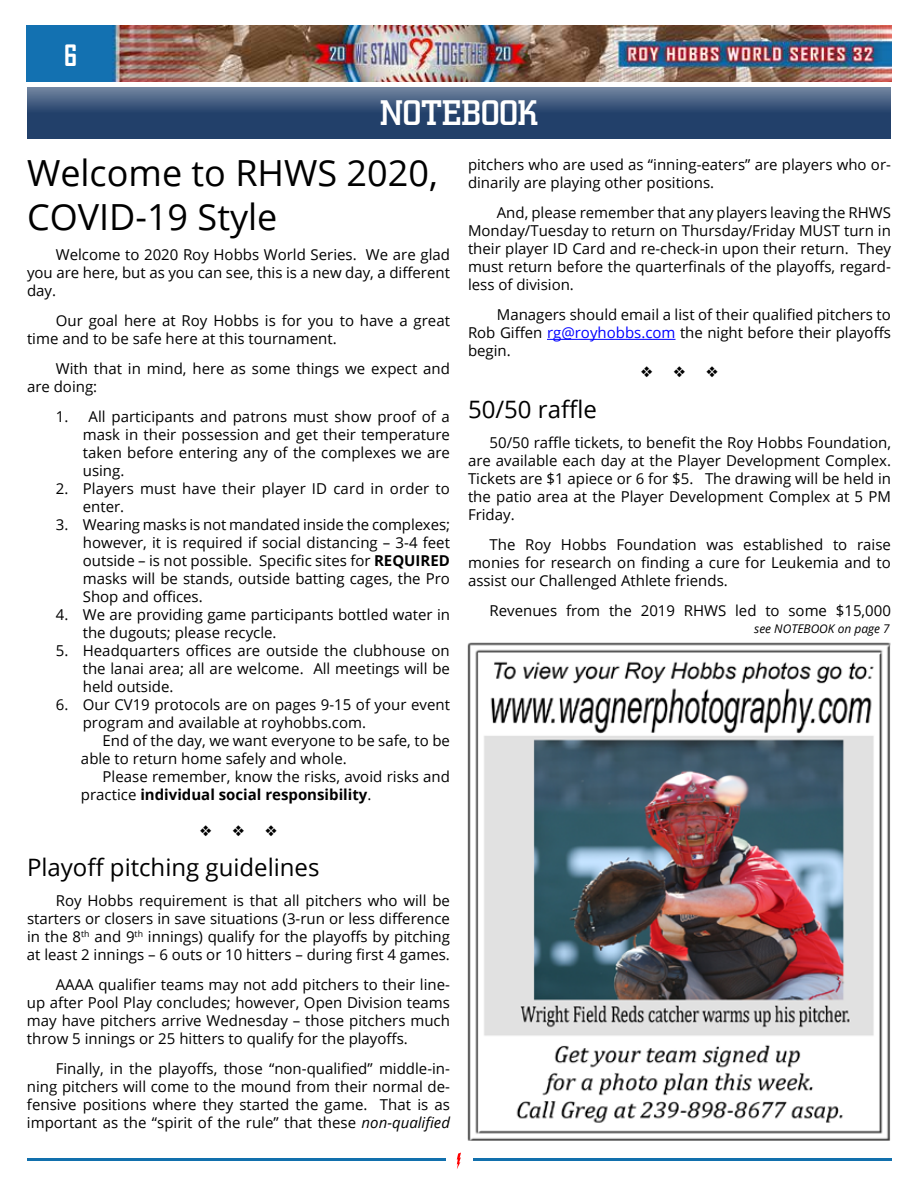
<style>
.page{position:relative;width:918px;height:1188px;background:#fff}
.page>*{position:absolute;margin:0;border:0;box-sizing:border-box;transform-origin:0 0}
.t1{font:36px/43.2px "Open Sans";color:#000}
.t2{font:500 36px "Square Slabserif 711 BT";color:#fff}
.t3{font:700 28.2px "Agency FB";color:#fff}
.t4{font:24px "Open Sans";color:#000}
.t5{font:15px/18px "Open Sans";color:#000;text-align:justify}
.t6{font:italic 12px "Open Sans";color:#000}
.s1{font-weight:700}
.s2{color:#00f}
.s3{font-style:italic}
</style>
<div class="page">
<img style="left:27px;top:26px;width:864px;height:55px">
<svg style="left:457px;top:1153px;width:4px;height:16px"></svg>
<hr style="left:27px;top:1158px;width:419px;height:3px;background:#1270ad">
<hr style="left:473px;top:1158px;width:418px;height:3px;background:#1270ad">
<svg style="left:27px;top:88px;width:864px;height:51px;background:#365177"></svg>
<img style="left:467px;top:642px;width:424px;height:499px">
<hr style="left:547px;top:339px;width:129px;height:1px;background:#00f">
<h2 class="t3" style="left:64px;top:38px;width:14px">6</h2>
<h1 class="t2" style="left:380px;top:91px;width:159px">NOTEBOOK</h1>
<h1 class="t1" style="left:27px;top:151px;width:412px">Welcome to RHWS 2020,<br>COVID-19 Style</h1>
<p class="t5" style="left:27px;top:245px;width:425px;text-indent:29px">Welcome to 2020 Roy Hobbs World Series. We are glad you are here, but as you can see, this is a new day, a different day.</p>
<p class="t5" style="left:27px;top:311px;width:424px;text-indent:29px">Our goal here at Roy Hobbs is for you to have a great time and to be safe here at this tournament.</p>
<p class="t5" style="left:27px;top:359px;width:425px;text-indent:29px">With that in mind, here as some things we expect and are doing:</p>
<p class="t5" style="left:83px;top:407px;width:369px;text-indent:-27px">1. All participants and patrons must show proof of a mask in their possession and get their temperature taken before entering any of the complexes we are using.</p>
<p class="t5" style="left:83px;top:479px;width:369px;text-indent:-27px">2. Players must have their player ID card in order to enter.</p>
<p class="t5" style="left:83px;top:515px;width:369px;text-indent:-27px">3. Wearing masks is not mandated inside the complexes; however, it is required if social distancing – 3-4 feet outside – is not possible. Specific sites for <span class="s1">REQUIRED </span>masks will be stands, outside batting cages, the Pro Shop and offices.</p>
<p class="t5" style="left:83px;top:605px;width:369px;text-indent:-27px">4. We are providing game participants bottled water in the dugouts; please recycle.</p>
<p class="t5" style="left:83px;top:641px;width:369px;text-indent:-27px">5. Headquarters offices are outside the clubhouse on the lanai area; all are welcome. All meetings will be held outside.</p>
<p class="t5" style="left:83px;top:695px;width:369px;text-indent:-27px">6. Our CV19 protocols are on pages 9-15 of your event program and available at royhobbs.com.</p>
<p class="t5" style="left:81px;top:731px;width:371px;text-indent:22px">End of the day, we want everyone to be safe, to be able to return home safely and whole.</p>
<p class="t5" style="left:81px;top:767px;width:371px;text-indent:22px">Please remember, know the risks, avoid risks and practice <span class="s1">individual social responsibility</span>.</p>
<p class="t5" style="left:468px;top:155px;width:424px">pitchers who are used as “inning-eaters” are players who or&shy;dinarily are playing other positions.</p>
<p class="t5" style="left:468px;top:203px;width:425px;text-indent:29px">And, please remember that any players leaving the RHWS Monday/Tuesday to return on Thursday/Friday MUST turn in their player ID Card and re-check-in upon their return. They must return before the quarterfinals of the playoffs, regard&shy;less of division.</p>
<p class="t5" style="left:468px;top:305px;width:425px;text-indent:29px">Managers should email a list of their qualified pitchers to Rob Giffen <span class="s2">rg@royhobbs.com</span> the night before their playoffs begin.</p>
<h3 class="t4" style="left:468px;top:393px;width:130px">50/50 raffle</h3>
<p class="t5" style="left:468px;top:433px;width:425px;text-indent:22px">50/50 raffle tickets, to benefit the Roy Hobbs Foundation, are available each day at the Player Development Complex.<br>Tickets are $1 apiece or 6 for $5. The drawing will be held in the patio area at the Player Development Complex at 5 PM Friday.</p>
<p class="t5" style="left:468px;top:535px;width:424px;text-indent:22px">The Roy Hobbs Foundation was established to raise monies for research on finding a cure for Leukemia and to assist our Challenged Athlete friends.</p>
<p class="t5" style="left:490px;top:601px;width:403px">Revenues from the 2019 RHWS led to some $15,000</p>
<p class="t6" style="left:754px;top:621px;width:137px">see NOTEBOOK on page 7</p>
<h3 class="t4" style="left:27px;top:851px;width:294px">Playoff pitching guidelines</h3>
<p class="t5" style="left:27px;top:891px;width:425px;text-indent:29px">Roy Hobbs requirement is that all pitchers who will be starters or closers in save situations (3-run or less difference in the 8<sup>th</sup> and 9<sup>th</sup> innings) qualify for the playoffs by pitching at least 2 innings – 6 outs or 10 hitters – during first 4 games.</p>
<p class="t5" style="left:27px;top:975px;width:425px;text-indent:29px">AAAA qualifier teams may not add pitchers to their line&shy;up after Pool Play concludes; however, Open Division teams may have pitchers arrive Wednesday – those pitchers much throw 5 innings or 25 hitters to qualify for the playoffs.</p>
<p class="t5" style="left:27px;top:1059px;width:425px;text-indent:29px">Finally, in the playoffs, those “non-qualified” middle-in&shy;ning pitchers will come to the mound from their normal de&shy;fensive positions where they started the game. That is as important as the “spirit of the rule” that these <span class="s3">non-qualified</span></p>
</div>
